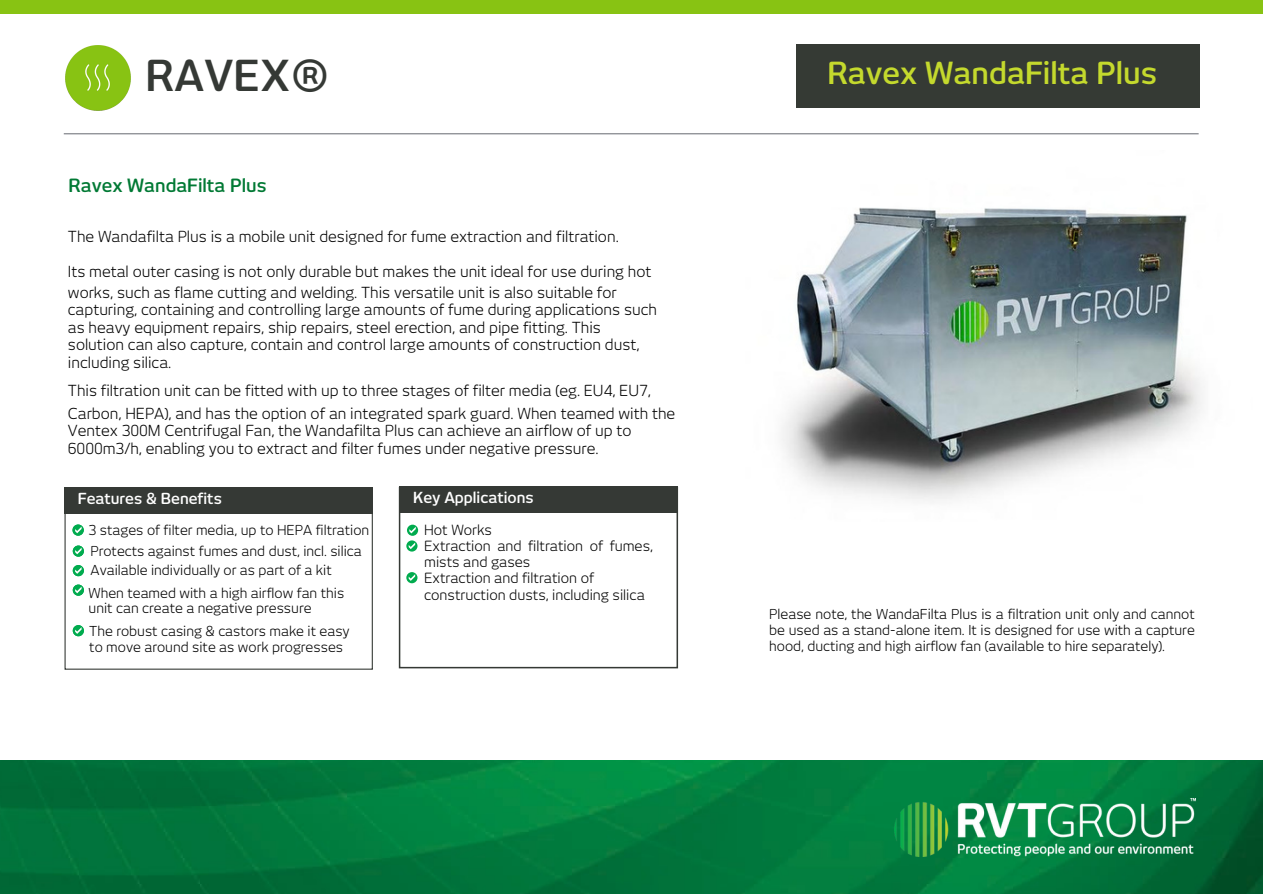
<style>
.page{position:relative;width:1263px;height:894px;background:#fff}
.page>*{position:absolute;margin:0;border:0;box-sizing:border-box;transform-origin:0 0}
.t1{font:600 42px "New June";letter-spacing:.005em;color:#353935}
.t2{font:600 30px "New June";color:#c4d92d}
.t3{font:600 18px "New June";color:#007934}
.t4{font:15px/17.7px "New June";color:#000}
.t5{font:600 15px "New June";color:#fff}
.t6{font:13.8px/16.2px "New June";color:#000}
.t7{font:13.5px/15.8px "New June";color:#000}
</style>
<div class="page">
<svg style="left:65px;top:513px;width:308px;height:156px"></svg>
<div style="left:65px;top:487px;width:308px;height:26px;background:#353935"></div>
<hr style="left:64px;top:133px;width:1135px;height:1px;background:#787b81">
<svg style="left:399px;top:512px;width:279px;height:156px"></svg>
<div style="left:399px;top:486px;width:279px;height:26px;background:#353935"></div>
<div style="left:0;top:1px;width:1263px;height:12px;background:#88c313"></div>
<div style="left:797px;top:44px;width:402px;height:63px;background:#353a34"></div>
<img style="left:0;top:760px;width:1262px;height:133px">
<svg style="left:406px;top:540px;width:11px;height:11px"></svg>
<svg style="left:409px;top:542px;width:6px;height:7px"></svg>
<img style="left:781px;top:207px;width:422px;height:295px">
<div style="left:73px;top:524px;width:11px;height:11px;background:#00ab4e;border-radius:50%"></div>
<svg style="left:75px;top:526px;width:7px;height:7px"></svg>
<svg style="left:73px;top:545px;width:11px;height:11px"></svg>
<svg style="left:75px;top:547px;width:7px;height:7px"></svg>
<div style="left:73px;top:565px;width:11px;height:11px;background:#00ab4e;border-radius:50%"></div>
<svg style="left:75px;top:567px;width:7px;height:6px"></svg>
<div style="left:73px;top:625px;width:11px;height:11px;background:#00ab4e;border-radius:50%"></div>
<svg style="left:75px;top:627px;width:7px;height:6px"></svg>
<svg style="left:409px;top:610px;width:6px;height:6px"></svg>
<img style="left:895px;top:798px;width:300px;height:58px">
<img style="left:65px;top:46px;width:65px;height:65px">
<svg style="left:73px;top:584px;width:11px;height:11px"></svg>
<svg style="left:75px;top:586px;width:7px;height:7px"></svg>
<h4 class="t1" style="left:146px;top:50px;width:186px">RAVEX®</h4>
<p class="t3" style="left:69px;top:174px;width:199px">Ravex WandaFilta Plus</p>
<p class="t4" style="left:68px;top:228px;width:552px">The Wandafilta Plus is a mobile unit designed for fume extraction and filtration.</p>
<p class="t4" style="left:68px;top:261px;width:585px;line-height:21.3px">Its metal outer casing is not only durable but makes the unit ideal for use during hot works, such as flame cutting and welding. This versatile unit is also suitable for</p>
<p class="t4" style="left:68px;top:301px;width:591px">capturing, containing and controlling large amounts of fume during applications such as heavy equipment repairs, ship repairs, steel erection, and pipe fitting. This solution can also capture, contain and control large amounts of construction dust, including silica.</p>
<p class="t4" style="left:68px;top:379px;width:609px;line-height:22.5px">This filtration unit can be fitted with up to three stages of filter media (eg. EU4, EU7,<br>Carbon, HEPA), and has the option of an integrated spark guard. When teamed with the</p>
<p class="t4" style="left:68px;top:421px;width:565px">Ventex 300M Centrifugal Fan, the Wandafilta Plus can achieve an airflow of up to<br>6000m3/h, enabling you to extract and filter fumes under negative pressure.</p>
<h3 class="t5" style="left:78px;top:489px;width:146px">Features &amp; Benefits</h3>
<h4 class="t5" style="left:413px;top:488px;width:122px">Key Applications</h4>
<h4 class="t7" style="left:89px;top:522px;width:282px">3 stages of filter media, up to HEPA filtration</h4>
<h4 class="t6" style="left:424px;top:521px;width:230px">Hot Works<br>Extraction and filtration of fumes, mists and gases<br>Extraction and filtration of construction dusts, including silica</h4>
<h4 class="t7" style="left:90px;top:543px;width:273px">Protects against fumes and dust, incl. silica</h4>
<p class="t7" style="left:91px;top:562px;width:243px">Available individually or as part of a kit</p>
<p class="t7" style="left:89px;top:584px;width:257px">When teamed with a high airflow fan this unit can create a negative pressure</p>
<p class="t7" style="left:89px;top:623px;width:262px">The robust casing &amp; castors make it easy to move around site as work progresses</p>
<h4 class="t2" style="left:827px;top:55px;width:331px">Ravex WandaFilta Plus</h4>
<p class="t7" style="left:769px;top:606px;width:427px;text-align:justify">Please note, the WandaFilta Plus is a filtration unit only and cannot be used as a stand-alone item. It is designed for use with a capture hood, ducting and high airflow fan (available to hire separately).</p>
</div>
